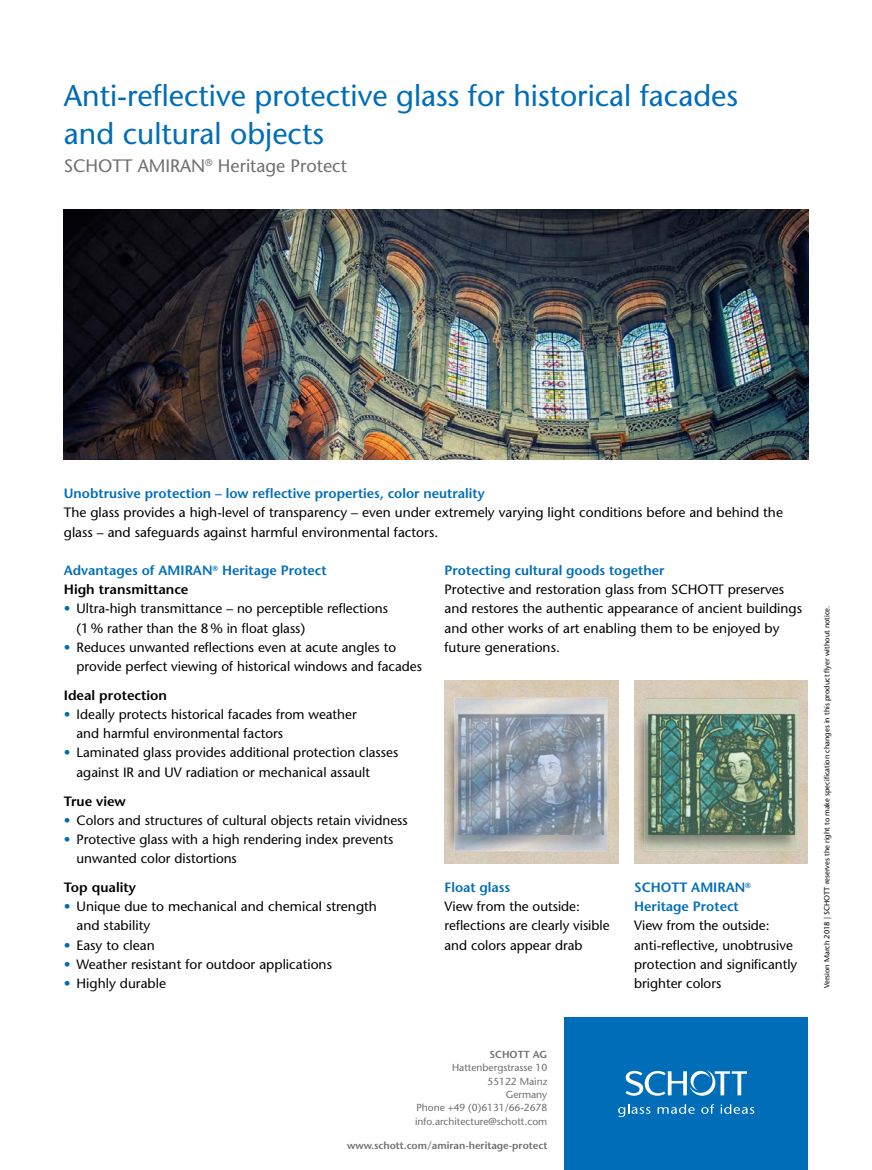
<style>
.page{position:relative;width:872px;height:1170px;background:#fff}
.page>*{position:absolute;margin:0;border:0;box-sizing:border-box;transform-origin:0 0}
.t1{font:500 30px/37.5px "Stone Sans Std";color:#006db8}
.t2{font:500 18px "Stone Sans Std";color:#6f6f6e}
.t3{font:500 13.5px/19.2px "Stone Sans Std";color:#000}
.t4{font:600 13.5px/19.2px "Stone Sans Std";color:#006db8}
.t5{font:600 13.5px "Stone Sans Std";color:#000}
.t6{font:500 10.2px/13.4px "Stone Sans Std";color:#6f6f6e;text-align:right}
.t7{font:600 10.2px "Stone Sans Std";color:#6f6f6e}
.t8{font:500 7.5px "Stone Sans Std";color:#000}
.s1{color:#000}
.s2{color:#006db8}
</style>
<div class="page">
<div style="left:564px;top:1017px;width:244px;height:152px;background:#006db8"></div>
<svg style="left:618px;top:1104px;width:32px;height:12px"></svg>
<svg style="left:657px;top:1104px;width:38px;height:9px"></svg>
<svg style="left:701px;top:1104px;width:13px;height:9px"></svg>
<svg style="left:720px;top:1104px;width:34px;height:9px"></svg>
<svg style="left:625px;top:1070px;width:122px;height:25px"></svg>
<img style="left:64px;top:210px;width:744px;height:249px">
<img style="left:445px;top:680px;width:173px;height:183px">
<img style="left:634px;top:680px;width:173px;height:183px">
<h1 class="t1" style="left:64px;top:77px;width:676px">Anti-reflective protective glass for historical facades and cultural objects</h1>
<h2 class="t2" style="left:64px;top:154px;width:285px">SCHOTT AMIRAN<sup>®</sup> Heritage Protect</h2>
<p class="t4" style="left:64px;top:484px;width:422px">Unobtrusive protection – low reflective properties, color neutrality</p>
<p class="t3" style="left:64px;top:503px;width:720px">The glass provides a high-level of transparency – even under extremely varying light conditions before and behind the glass – and safeguards against harmful environmental factors.</p>
<p class="t4" style="left:64px;top:560px;width:264px">Advantages of AMIRAN<sup>®</sup> Heritage Protect<br><span class="s1">High transmittance</span></p>
<p class="t3" style="left:77px;top:599px;width:313px;text-indent:-13px"><span class="s2">•</span> Ultra-high transmittance – no perceptible reflections (1% rather than the 8% in float glass)</p>
<p class="t3" style="left:77px;top:637px;width:347px;text-indent:-13px"><span class="s2">•</span> Reduces unwanted reflections even at acute angles to provide perfect viewing of historical windows and facades</p>
<p class="t5" style="left:64px;top:687px;width:105px">Ideal protection</p>
<p class="t3" style="left:77px;top:704px;width:282px;text-indent:-13px"><span class="s2">•</span> Ideally protects historical facades from weather and harmful environmental factors</p>
<p class="t3" style="left:77px;top:743px;width:323px;text-indent:-13px"><span class="s2">•</span> Laminated glass provides additional protection classes against IR and UV radiation or mechanical assault</p>
<p class="t5" style="left:64px;top:792px;width:64px">True view</p>
<p class="t3" style="left:64px;top:810px;width:345px"><span class="s2">•</span> Colors and structures of cultural objects retain vividness</p>
<p class="t3" style="left:77px;top:829px;width:318px;text-indent:-13px"><span class="s2">•</span> Protective glass with a high rendering index prevents unwanted color distortions</p>
<p class="t5" style="left:64px;top:879px;width:74px">Top quality</p>
<p class="t3" style="left:77px;top:896px;width:302px;text-indent:-13px"><span class="s2">•</span> Unique due to mechanical and chemical strength and stability</p>
<p class="t3" style="left:64px;top:935px;width:93px"><span class="s2">•</span> Easy to clean</p>
<p class="t3" style="left:64px;top:954px;width:270px"><span class="s2">•</span> Weather resistant for outdoor applications</p>
<p class="t3" style="left:64px;top:973px;width:104px"><span class="s2">•</span> Highly durable</p>
<p class="t4" style="left:444px;top:560px;width:222px">Protecting cultural goods together</p>
<p class="t3" style="left:444px;top:580px;width:359px">Protective and restoration glass from SCHOTT preserves and restores the authentic appearance of ancient buildings and other works of art enabling them to be enjoyed by future generations.</p>
<p class="t4" style="left:444px;top:877px;width:67px">Float glass</p>
<p class="t3" style="left:444px;top:896px;width:167px">View from the outside: reflections are clearly visible and colors appear drab</p>
<p class="t4" style="left:634px;top:877px;width:118px">SCHOTT AMIRAN<sup>®<br></sup>Heritage Protect</p>
<p class="t3" style="left:634px;top:916px;width:164px">View from the outside: anti-reflective, unobtrusive protection and significantly brighter colors</p>
<p class="t8" style="left:822px;top:987px;width:383px;rotate:-90deg">Version March 2018 | SCHOTT reserves the right to make specification changes in this product flyer without notice.</p>
<p class="t7" style="left:489px;top:1048px;width:59px">SCHOTT AG</p>
<p class="t6" style="left:415px;top:1060px;width:134px">Hattenbergstrasse 10<br>55122 Mainz<br>Germany<br>Phone +49 (0)6131/66-2678 info.architecture@schott.com</p>
<p class="t7" style="left:347px;top:1138px;width:202px">www.schott.com/amiran-heritage-protect</p>
</div>
